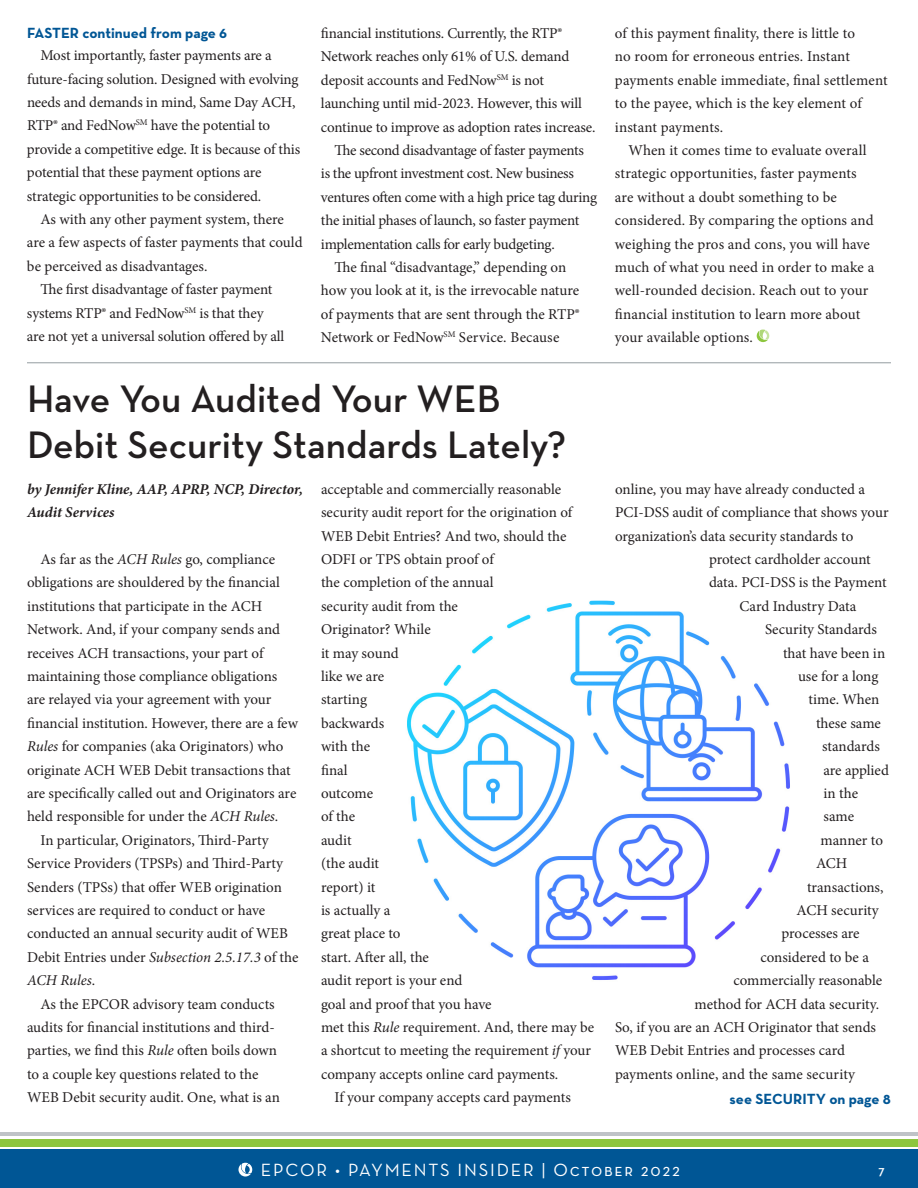
<style>
.page{position:relative;width:918px;height:1188px;background:#fff}
.page>*{position:absolute;margin:0;border:0;box-sizing:border-box;transform-origin:0 0}
.t1{font:600 39px/46.8px "Neutraface Text";color:#231f20}
.t2{font:18px "Neutraface Text";letter-spacing:.1em;color:#fff}
.t3{font:15px/23.4px "Minion Pro";letter-spacing:-.005em;color:#231f20}
.t4{font:15px "Minion Pro";letter-spacing:-.025em;color:#231f20}
.t5{font:italic 700 15px/23.4px "Minion Pro";color:#231f20}
.t6{font:700 15px "Neutraface Text";color:#005695}
.t7{font:italic 15px "Minion Pro";letter-spacing:-.005em;color:#231f20}
.t8{font:600 13.5px "Neutraface Text";color:#fff}
.s1{font-style:italic}
.s2{font-style:normal}
</style>
<div class="page">
<div style="left:0;top:1149px;width:918px;height:39px;background:#005695"></div>
<hr style="left:0;top:1133px;width:918px;height:3px;background:#bfc3c7">
<div style="left:0;top:1139px;width:918px;height:7px;background:#8dc63f"></div>
<svg style="left:238px;top:1163px;width:14px;height:14px"></svg>
<svg style="left:757px;top:330px;width:12px;height:12px"></svg>
<hr style="left:27px;top:362px;width:864px;height:1px;background:#949ca1">
<img style="left:407px;top:600px;width:383px;height:380px">
<p class="t6" style="left:27px;top:23px;width:202px">FASTER continued from page 6</p>
<p class="t3" style="left:27px;top:44px;width:275px;text-indent:14px">Most importantly, faster payments are a future-facing solution. Designed with evolving needs and demands in mind, Same Day ACH, RTP® and FedNow<sup>SM</sup> have the potential to provide a competitive edge. It is because of this potential that these payment options are strategic opportunities to be considered.</p>
<p class="t3" style="left:40px;top:208px;width:245px">As with any other payment system, there</p>
<p class="t3" style="left:27px;top:231px;width:277px">are a few aspects of faster payments that could</p>
<p class="t3" style="left:27px;top:254px;width:182px">be perceived as disadvantages.</p>
<p class="t3" style="left:40px;top:278px;width:234px">The first disadvantage of faster payment</p>
<p class="t3" style="left:27px;top:301px;width:238px">systems RTP® and FedNow<sup>SM</sup> is that they</p>
<p class="t3" style="left:27px;top:325px;width:259px">are not yet a universal solution offered by all</p>
<p class="t3" style="left:321px;top:21px;width:243px">financial institutions. Currently, the RTP®</p>
<p class="t3" style="left:321px;top:45px;width:250px">Network reaches only 61% of U.S. demand</p>
<p class="t3" style="left:321px;top:68px;width:225px">deposit accounts and FedNow<sup>SM</sup> is not</p>
<p class="t3" style="left:321px;top:92px;width:263px">launching until mid-2023. However, this will</p>
<p class="t3" style="left:321px;top:115px;width:276px">continue to improve as adoption rates increase.</p>
<p class="t4" style="left:334px;top:140px;width:251px">The second disadvantage of faster payments</p>
<p class="t4" style="left:321px;top:163px;width:254px">is the upfront investment cost. New business</p>
<p class="t3" style="left:321px;top:185px;width:278px">ventures often come with a high price tag during</p>
<p class="t3" style="left:321px;top:209px;width:260px">the initial phases of launch, so faster payment</p>
<p class="t3" style="left:321px;top:232px;width:235px">implementation calls for early budgeting.</p>
<p class="t3" style="left:334px;top:255px;width:233px">The final “disadvantage,” depending on</p>
<p class="t3" style="left:321px;top:279px;width:260px">how you look at it, is the irrevocable nature</p>
<p class="t3" style="left:321px;top:302px;width:260px">of payments that are sent through the RTP®</p>
<p class="t3" style="left:321px;top:326px;width:240px">Network or FedNow<sup>SM</sup> Service. Because</p>
<h1 class="t1" style="left:27px;top:375px;width:541px">Have You Audited Your WEB<br>Debit Security Standards Lately?</h1>
<p class="t5" style="left:27px;top:477px;width:277px">by Jennifer Kline, AAP, APRP, NCP, Director,<br>Audit Services</p>
<p class="t3" style="left:40px;top:548px;width:236px">As far as the <span class="s1">ACH Rules</span> go, compliance</p>
<p class="t3" style="left:27px;top:571px;width:254px">obligations are shouldered by the financial</p>
<p class="t3" style="left:27px;top:594px;width:237px">institutions that participate in the ACH</p>
<p class="t3" style="left:27px;top:618px;width:255px">Network. And, if your company sends and</p>
<p class="t3" style="left:27px;top:641px;width:238px">receives ACH transactions, your part of</p>
<p class="t3" style="left:27px;top:665px;width:252px">maintaining those compliance obligations</p>
<p class="t3" style="left:27px;top:688px;width:246px">are relayed via your agreement with your</p>
<p class="t3" style="left:27px;top:711px;width:273px">financial institution. However, there are a few</p>
<p class="t3" style="left:27px;top:735px;width:258px"><span class="s1">Rules</span> for companies (aka Originators) who</p>
<p class="t3" style="left:27px;top:758px;width:265px">originate ACH WEB Debit transactions that</p>
<p class="t3" style="left:27px;top:782px;width:271px">are specifically called out and Originators are</p>
<p class="t3" style="left:27px;top:805px;width:253px">held responsible for under the <span class="s1">ACH Rules</span>.</p>
<p class="t3" style="left:40px;top:828px;width:230px">In particular, Originators, Third-Party</p>
<p class="t3" style="left:27px;top:852px;width:257px">Service Providers (TPSPs) and Third-Party</p>
<p class="t3" style="left:27px;top:875px;width:256px">Senders (TPSs) that offer WEB origination</p>
<p class="t3" style="left:27px;top:899px;width:240px">services are required to conduct or have</p>
<p class="t3" style="left:27px;top:922px;width:262px">conducted an annual security audit of WEB</p>
<p class="t3" style="left:27px;top:945px;width:273px">Debit Entries under <span class="s1">Subsection 2.5.17.3</span> of the</p>
<p class="t7" style="left:27px;top:970px;width:70px">ACH Rules<span class="s2">.</span></p>
<p class="t3" style="left:40px;top:992px;width:236px">As the EPCOR advisory team conducts</p>
<p class="t3" style="left:27px;top:1016px;width:249px">audits for financial institutions and third-</p>
<p class="t3" style="left:27px;top:1039px;width:252px">parties, we find this <span class="s1">Rule</span> often boils down</p>
<p class="t3" style="left:27px;top:1062px;width:233px">to a couple key questions related to the</p>
<p class="t3" style="left:27px;top:1086px;width:254px">WEB Debit security audit. One, what is an</p>
<p class="t3" style="left:321px;top:477px;width:242px">acceptable and commercially reasonable</p>
<p class="t3" style="left:321px;top:501px;width:253px">security audit report for the origination of</p>
<p class="t3" style="left:321px;top:524px;width:247px">WEB Debit Entries? And two, should the</p>
<p class="t3" style="left:321px;top:548px;width:174px">ODFI or TPS obtain proof of</p>
<p class="t3" style="left:321px;top:571px;width:174px">the completion of the annual</p>
<p class="t3" style="left:321px;top:594px;width:139px">security audit from the</p>
<p class="t3" style="left:321px;top:618px;width:111px">Originator? While</p>
<p class="t3" style="left:321px;top:641px;width:79px">it may sound</p>
<p class="t3" style="left:321px;top:665px;width:65px">like we are</p>
<p class="t3" style="left:321px;top:688px;width:48px">starting</p>
<p class="t3" style="left:321px;top:711px;width:65px">backwards</p>
<p class="t3" style="left:321px;top:735px;width:51px">with the</p>
<p class="t3" style="left:321px;top:758px;width:28px">final</p>
<p class="t3" style="left:321px;top:782px;width:54px">outcome</p>
<p class="t3" style="left:321px;top:805px;width:36px">of the</p>
<p class="t3" style="left:321px;top:828px;width:32px">audit</p>
<p class="t3" style="left:321px;top:852px;width:60px">(the audit</p>
<p class="t3" style="left:321px;top:875px;width:56px">report) it</p>
<p class="t3" style="left:321px;top:899px;width:71px">is actually a</p>
<p class="t3" style="left:321px;top:922px;width:81px">great place to</p>
<p class="t3" style="left:321px;top:945px;width:110px">start. After all, the</p>
<p class="t3" style="left:321px;top:969px;width:143px">audit report is your end</p>
<p class="t3" style="left:321px;top:992px;width:172px">goal and proof that you have</p>
<p class="t3" style="left:321px;top:1016px;width:275px">met this <span class="s1">Rule</span> requirement. And, there may be</p>
<p class="t3" style="left:321px;top:1039px;width:272px">a shortcut to meeting the requirement <span class="s1">if</span> your</p>
<p class="t3" style="left:321px;top:1062px;width:239px">company accepts online card payments.</p>
<p class="t3" style="left:334px;top:1086px;width:238px">If your company accepts card payments</p>
<p class="t3" style="left:615px;top:21px;width:274px">of this payment finality, there is little to<br>no room for erroneous entries. Instant payments enable immediate, final settlement to the payee, which is the key element of instant payments.</p>
<p class="t3" style="left:615px;top:138px;width:261px;text-indent:14px">When it comes time to evaluate overall strategic opportunities, faster payments are without a doubt something to be considered. By comparing the options and weighing the pros and cons, you will have much of what you need in order to make a well-rounded decision. Reach out to your financial institution to learn more about your available options.</p>
<p class="t3" style="left:615px;top:477px;width:252px">online, you may have already conducted a</p>
<p class="t3" style="left:615px;top:501px;width:275px">PCI-DSS audit of compliance that shows your</p>
<p class="t3" style="left:615px;top:524px;width:240px">organization’s data security standards to</p>
<p class="t3" style="left:709px;top:548px;width:163px">protect cardholder account</p>
<p class="t3" style="left:709px;top:571px;width:179px">data. PCI-DSS is the Payment</p>
<p class="t3" style="left:740px;top:594px;width:118px">Card Industry Data</p>
<p class="t3" style="left:765px;top:618px;width:113px">Security Standards</p>
<p class="t3" style="left:783px;top:641px;width:104px">that have been in</p>
<p class="t3" style="left:798px;top:665px;width:82px">use for a long</p>
<p class="t3" style="left:808px;top:688px;width:72px">time. When</p>
<p class="t3" style="left:816px;top:711px;width:67px">these same</p>
<p class="t3" style="left:822px;top:735px;width:59px">standards</p>
<p class="t3" style="left:824px;top:758px;width:67px">are applied</p>
<p class="t3" style="left:824px;top:782px;width:36px">in the</p>
<p class="t3" style="left:824px;top:805px;width:32px">same</p>
<p class="t3" style="left:820px;top:828px;width:64px">manner to</p>
<p class="t3" style="left:816px;top:852px;width:33px">ACH</p>
<p class="t3" style="left:807px;top:875px;width:78px">transactions,</p>
<p class="t3" style="left:796px;top:899px;width:84px">ACH security</p>
<p class="t3" style="left:782px;top:922px;width:80px">processes are</p>
<p class="t3" style="left:760px;top:945px;width:110px">considered to be a</p>
<p class="t3" style="left:734px;top:969px;width:150px">commercially reasonable</p>
<p class="t3" style="left:694px;top:992px;width:186px">method for ACH data security.</p>
<p class="t3" style="left:615px;top:1016px;width:263px">So, if you are an ACH Originator that sends</p>
<p class="t3" style="left:615px;top:1039px;width:232px">WEB Debit Entries and processes card</p>
<p class="t3" style="left:615px;top:1062px;width:242px">payments online, and the same security</p>
<p class="t6" style="left:730px;top:1089px;width:163px">see SECURITY on page 8</p>
<p class="t2" style="left:261px;top:1158px;width:421px">EPCOR • PAYMENTS INSIDER | October 2022</p>
<p class="t8" style="left:878px;top:1161px;width:8px">7</p>
</div>
